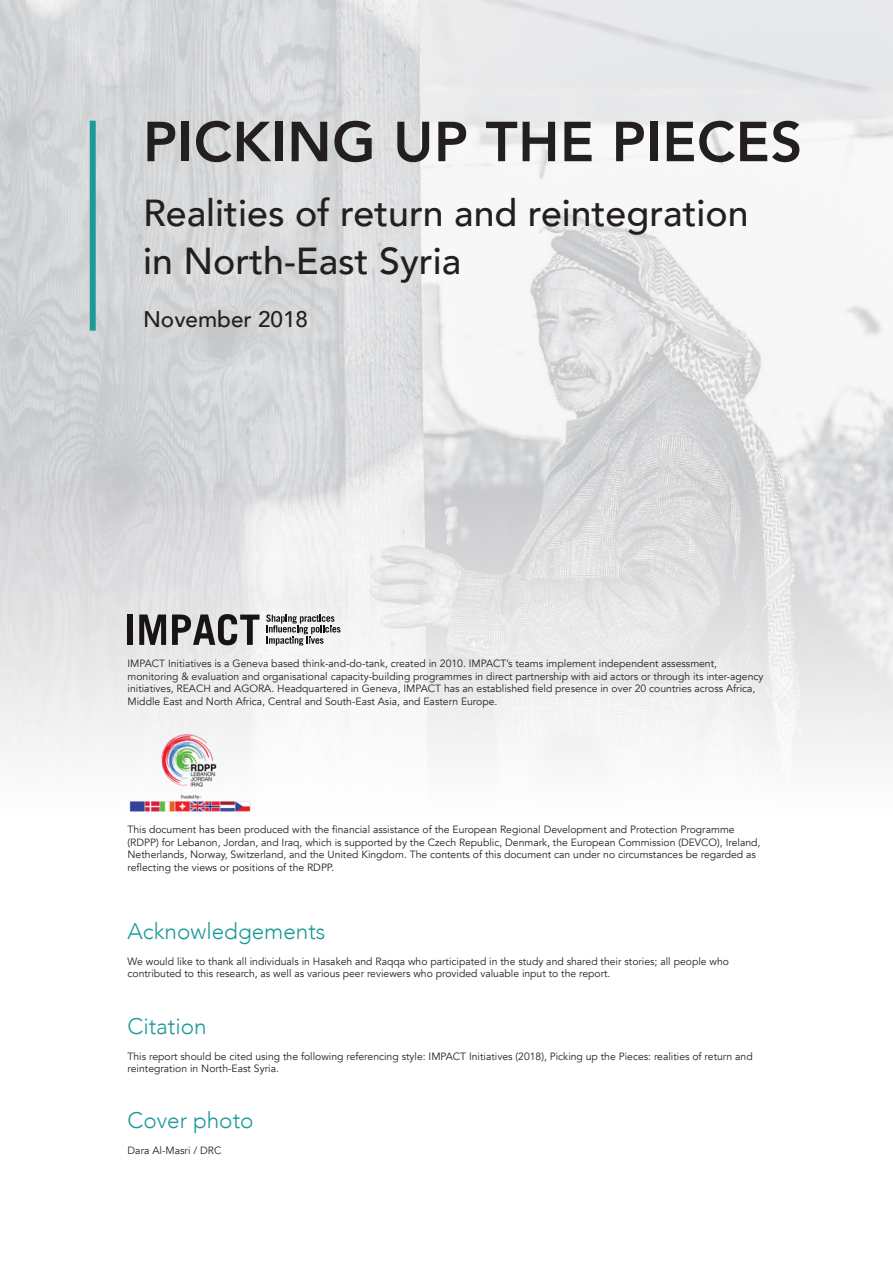
<style>
.page{position:relative;width:893px;height:1263px;background:#fff}
.page>*{position:absolute;margin:0;border:0;box-sizing:border-box;transform-origin:0 0}
.t1{font:800 55.8px "Avenir";letter-spacing:.01em;color:#231f20}
.t2{font:500 37.5px/47.2px "Avenir";color:#231f20}
.t3{font:300 22.5px "Avenir";color:#1e9999}
.t4{font:500 22.5px "Avenir";color:#231f20}
.t5{font:10.5px/12.6px "Avenir";color:#231f20}
</style>
<div class="page">
<img style="left:0;top:0;width:893px;height:367px">
<svg style="left:0;top:367px;width:893px;height:392px"></svg>
<svg style="left:139px;top:614px;width:27px;height:31px"></svg>
<svg style="left:172px;top:614px;width:87px;height:31px;background:#868586"></svg>
<div style="left:128px;top:614px;width:5px;height:31px;background:#181415"></div>
<svg style="left:266px;top:614px;width:75px;height:31px"></svg>
<div style="left:90px;top:121px;width:6px;height:210px;background:#1e9999"></div>
<img style="left:123px;top:729px;width:134px;height:83px">
<h1 class="t1" style="left:143px;top:98px;width:661px">PICKING UP THE PIECES</h1>
<h2 class="t2" style="left:143px;top:188px;width:607px">Realities of return and reintegration in North-East Syria</h2>
<h3 class="t4" style="left:143px;top:300px;width:167px">November 2018</h3>
<p class="t5" style="left:128px;top:657px;width:637px">IMPACT Initiatives is a Geneva based think-and-do-tank, created in 2010. IMPACT’s teams implement independent assessment, monitoring &amp; evaluation and organisational capacity-building programmes in direct partnership with aid actors or through its inter-agency initiatives, REACH and AGORA. Headquartered in Geneva, IMPACT has an established field presence in over 20 countries across Africa, Middle East and North Africa, Central and South-East Asia, and Eastern Europe.</p>
<p class="t5" style="left:128px;top:823px;width:634px">This document has been produced with the financial assistance of the European Regional Development and Protection Programme (RDPP) for Lebanon, Jordan, and Iraq, which is supported by the Czech Republic, Denmark, the European Commission (DEVCO), Ireland, Netherlands, Norway, Switzerland, and the United Kingdom. The contents of this document can under no circumstances be regarded as reflecting the views or positions of the RDPP.</p>
<h3 class="t3" style="left:128px;top:918px;width:199px">Acknowledgements</h3>
<p class="t5" style="left:128px;top:955px;width:603px">We would like to thank all individuals in Hasakeh and Raqqa who participated in the study and shared their stories; all people who contributed to this research, as well as various peer reviewers who provided valuable input to the report.</p>
<h3 class="t3" style="left:128px;top:1013px;width:81px">Citation</h3>
<p class="t5" style="left:128px;top:1050px;width:627px">This report should be cited using the following referencing style: IMPACT Initiatives (2018), Picking up the Pieces: realities of return and reintegration in North-East Syria.</p>
<h3 class="t3" style="left:128px;top:1107px;width:127px">Cover photo</h3>
<p class="t5" style="left:128px;top:1144px;width:95px">Dara Al-Masri / DRC</p>
</div>
